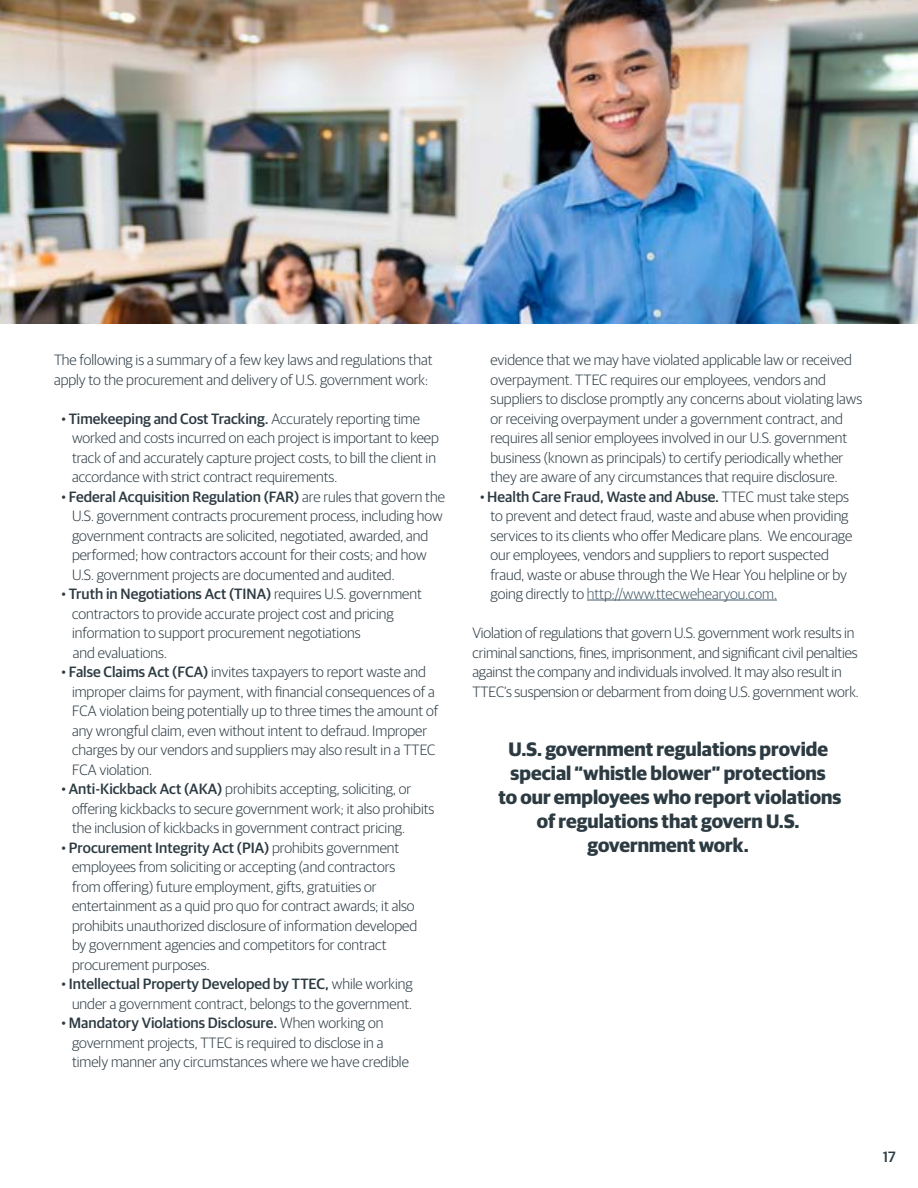
<style>
.page{position:relative;width:918px;height:1188px;background:#fff}
.page>*{position:absolute;margin:0;border:0;box-sizing:border-box;transform-origin:0 0}
.t1{font:700 19.5px/24px "Guardian Sans";color:#2c3a42;text-align:center}
.t2{font:300 15px/19.5px "Guardian Sans";color:#2c3a42}
.t3{font:500 15px "Guardian Sans";color:#2c3a42}
.s1{font-weight:500}
.s2{color:#405866}
</style>
<div class="page">
<img style="left:0;top:0;width:918px;height:323px">
<hr style="left:587px;top:600px;width:190px;height:1px;background:#405866">
<p class="t2" style="left:54px;top:349px;width:380px">The following is a summary of a few key laws and regulations that apply to the procurement and delivery of U.S. government work:</p>
<p class="t2" style="left:72px;top:408px;width:368px;text-indent:-10px">• <span class="s1">Timekeeping and Cost Tracking.</span> Accurately reporting time worked and costs incurred on each project is important to keep track of and accurately capture project costs, to bill the client in accordance with strict contract requirements.</p>
<p class="t2" style="left:72px;top:486px;width:374px;text-indent:-10px">• <span class="s1">Federal Acquisition Regulation (FAR)</span> are rules that govern the U.S. government contracts procurement process, including how government contracts are solicited, negotiated, awarded, and performed; how contractors account for their costs; and how U.S. government projects are documented and audited.</p>
<p class="t2" style="left:72px;top:583px;width:351px;text-indent:-10px">• <span class="s1">Truth in Negotiations Act (TINA)</span> requires U.S. government contractors to provide accurate project cost and pricing information to support procurement negotiations<br>and evaluations.</p>
<p class="t2" style="left:72px;top:661px;width:368px;text-indent:-10px">• <span class="s1">False Claims Act (FCA)</span> invites taxpayers to report waste and improper claims for payment, with financial consequences of a FCA violation being potentially up to three times the amount of any wrongful claim, even without intent to defraud. Improper charges by our vendors and suppliers may also result in a TTEC FCA violation.</p>
<p class="t2" style="left:72px;top:778px;width:364px;text-indent:-10px">• <span class="s1">Anti-Kickback Act (AKA)</span> prohibits accepting, soliciting, or offering kickbacks to secure government work; it also prohibits the inclusion of kickbacks in government contract pricing.</p>
<p class="t2" style="left:72px;top:837px;width:347px;text-indent:-10px">• <span class="s1">Procurement Integrity Act (PIA)</span> prohibits government employees from soliciting or accepting (and contractors from offering) future employment, gifts, gratuities or entertainment as a quid pro quo for contract awards; it also prohibits unauthorized disclosure of information developed by government agencies and competitors for contract procurement purposes.</p>
<p class="t2" style="left:62px;top:973px;width:353px;text-align:right">• <span class="s1">Intellectual Property Developed by TTEC,</span> while working under a government contract, belongs to the government.</p>
<p class="t2" style="left:72px;top:1012px;width:338px;text-indent:-10px">• <span class="s1">Mandatory Violations Disclosure.</span> When working on government projects, TTEC is required to disclose in a timely manner any circumstances where we have credible</p>
<p class="t2" style="left:490px;top:349px;width:373px">evidence that we may have violated applicable law or received overpayment. TTEC requires our employees, vendors and suppliers to disclose promptly any concerns about violating laws or receiving overpayment under a government contract, and requires all senior employees involved in our U.S. government business (known as principals) to certify periodically whether they are aware of any circumstances that require disclosure.</p>
<p class="t2" style="left:490px;top:486px;width:363px;text-indent:-10px">• <span class="s1">Health Care Fraud, Waste and Abuse.</span> TTEC must take steps to prevent and detect fraud, waste and abuse when providing services to its clients who offer Medicare plans. We encourage our employees, vendors and suppliers to report suspected fraud, waste or abuse through the We Hear You helpline or by going directly to <span class="s2">http://www.ttecwehearyou.com.</span></p>
<p class="t2" style="left:472px;top:622px;width:388px">Violation of regulations that govern U.S. government work results in criminal sanctions, fines, imprisonment, and significant civil penalties against the company and individuals involved. It may also result in TTEC’s suspension or debarment from doing U.S. government work.</p>
<h1 class="t1" style="left:498px;top:735px;width:345px">U.S. government regulations provide special “whistle blower” protections<br>to our employees who report violations of regulations that govern U.S. government work.</h1>
<p class="t3" style="left:883px;top:1146px;width:14px">17</p>
</div>
